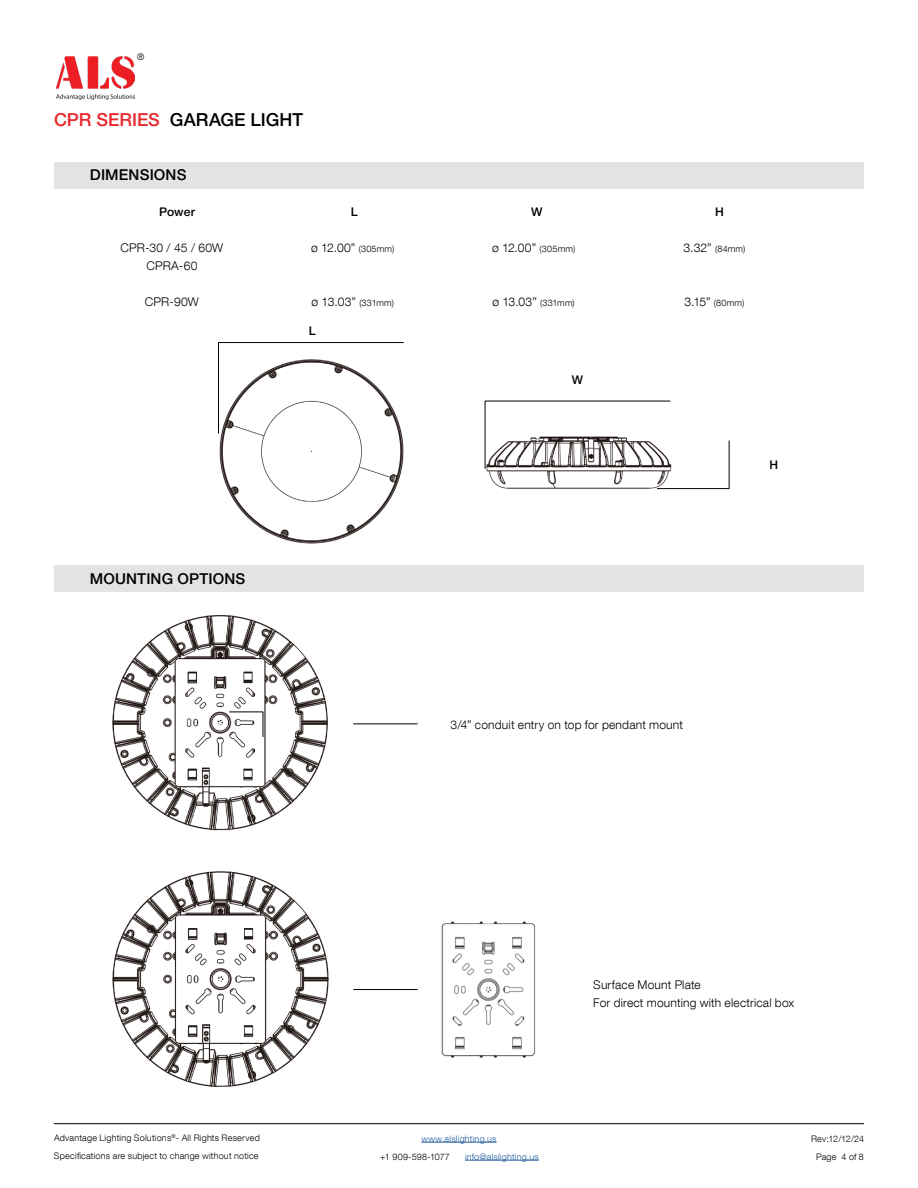
<style>
.page{position:relative;width:918px;height:1188px;background:#fff}
.page>*{position:absolute;margin:0;border:0;box-sizing:border-box;transform-origin:0 0}
.t1{font:500 18px "Helvetica Neue LT Pro";color:#000}
.t2{font:500 15px "Helvetica Neue LT Pro";letter-spacing:.01em;color:#000}
.t3{font:300 12px/18px "Helvetica Neue LT Com";letter-spacing:.015em;color:#000;text-align:center}
.t4{font:500 12px "Helvetica Neue LT Pro";color:#000}
.t5{font:300 9px/18px "Helvetica Neue LT Com";letter-spacing:.025em;color:#000}
.t6{font:300 9px "Helvetica Neue LT Com";letter-spacing:.025em;color:#215e9e}
.s1{color:#ea292f}
.s2{font-size:9px}
.s3{font-size:12px}
</style>
<div class="page">
<hr style="left:421px;top:1142px;width:76px;height:1px;background:#215e9e">
<hr style="left:465px;top:1160px;width:74px;height:1px;background:#215e9e">
<hr style="left:54px;top:1123px;width:810px;height:1px;background:#000">
<img style="left:56px;top:57px;width:79px;height:43px">
<img style="left:441px;top:921px;width:95px;height:137px">
<img style="left:112px;top:871px;width:217px;height:216px">
<img style="left:112px;top:615px;width:216px;height:216px">
<hr style="left:353px;top:989px;width:65px;height:1px;background:#000">
<img style="left:168px;top:343px;width:304px;height:223px">
<img style="left:463px;top:380px;width:234px;height:169px">
<div style="left:82px;top:162px;width:782px;height:26px;background:#e2e3e4"></div>
<div style="left:82px;top:566px;width:782px;height:26px;background:#e2e3e4"></div>
<div style="left:54px;top:162px;width:28px;height:26px;background:#e2e3e4"></div>
<div style="left:54px;top:566px;width:28px;height:26px;background:#e2e3e4"></div>
<hr style="left:729px;top:441px;width:1px;height:48px;background:#000">
<hr style="left:218px;top:342px;width:186px;height:1px;background:#000">
<hr style="left:485px;top:401px;width:185px;height:1px;background:#000">
<svg style="left:263px;top:712px;width:1px;height:25px"></svg>
<hr style="left:353px;top:724px;width:65px;height:1px;background:#000">
<hr style="left:218px;top:342px;width:1px;height:92px;background:#000">
<hr style="left:485px;top:401px;width:1px;height:68px;background:#000">
<hr style="left:229px;top:712px;width:34px;height:1px;background:#000">
<hr style="left:657px;top:488px;width:72px;height:1px;background:#000">
<p class="t5" style="left:137px;top:48px;width:9px">®</p>
<h1 class="t1" style="left:54px;top:109px;width:251px"><span class="s1">CPR SERIES</span> GARAGE LIGHT</h1>
<p class="t2" style="left:90px;top:166px;width:98px">DIMENSIONS</p>
<p class="t4" style="left:159px;top:205px;width:37px">Power</p>
<p class="t4" style="left:351px;top:205px;width:8px">L</p>
<p class="t4" style="left:531px;top:205px;width:13px">W</p>
<p class="t4" style="left:715px;top:205px;width:10px">H</p>
<p class="t3" style="left:121px;top:238px;width:104px">CPR-30 / 45 / 60W<br>CPRA-60</p>
<p class="t3" style="left:311px;top:238px;width:85px">ø 12.00” <span class="s2">(305mm)</span></p>
<p class="t3" style="left:492px;top:238px;width:85px">ø 12.00” <span class="s2">(305mm)</span></p>
<p class="t5" style="left:684px;top:240px;width:63px"><span class="s3">3.32”</span> (84mm)</p>
<p class="t3" style="left:145px;top:292px;width:55px">CPR-90W</p>
<p class="t3" style="left:312px;top:292px;width:84px">ø 13.03” <span class="s2">(331mm)</span></p>
<p class="t3" style="left:492px;top:292px;width:84px">ø 13.03” <span class="s2">(331mm)</span></p>
<p class="t5" style="left:685px;top:294px;width:61px"><span class="s3">3.15”</span> (80mm)</p>
<p class="t4" style="left:309px;top:324px;width:8px">L</p>
<p class="t2" style="left:90px;top:569px;width:157px">MOUNTING OPTIONS</p>
<p class="t4" style="left:572px;top:372px;width:13px">W</p>
<p class="t4" style="left:770px;top:457px;width:10px">H</p>
<p class="t3" style="left:451px;top:715px;width:234px">3/4” conduit entry on top for pendant mount</p>
<p class="t3" style="left:593px;top:976px;width:203px;text-align:left">Surface Mount Plate<br>For direct mounting with electrical box</p>
<p class="t5" style="left:54px;top:1129px;width:207px">Advantage Lighting Solutions<sup>®</sup>- All Rights Reserved<br>Specifications are subject to change without notice</p>
<p class="t5" style="left:811px;top:1129px;width:54px;text-align:center">Rev:12/12/24<br>Page 4 of 8</p>
<p class="t6" style="left:421px;top:1133px;width:77px">www.alslighting.us</p>
<p class="t5" style="left:380px;top:1147px;width:71px">+1 909-598-1077</p>
<p class="t6" style="left:465px;top:1151px;width:75px">info@alslighting.us</p>
</div>
